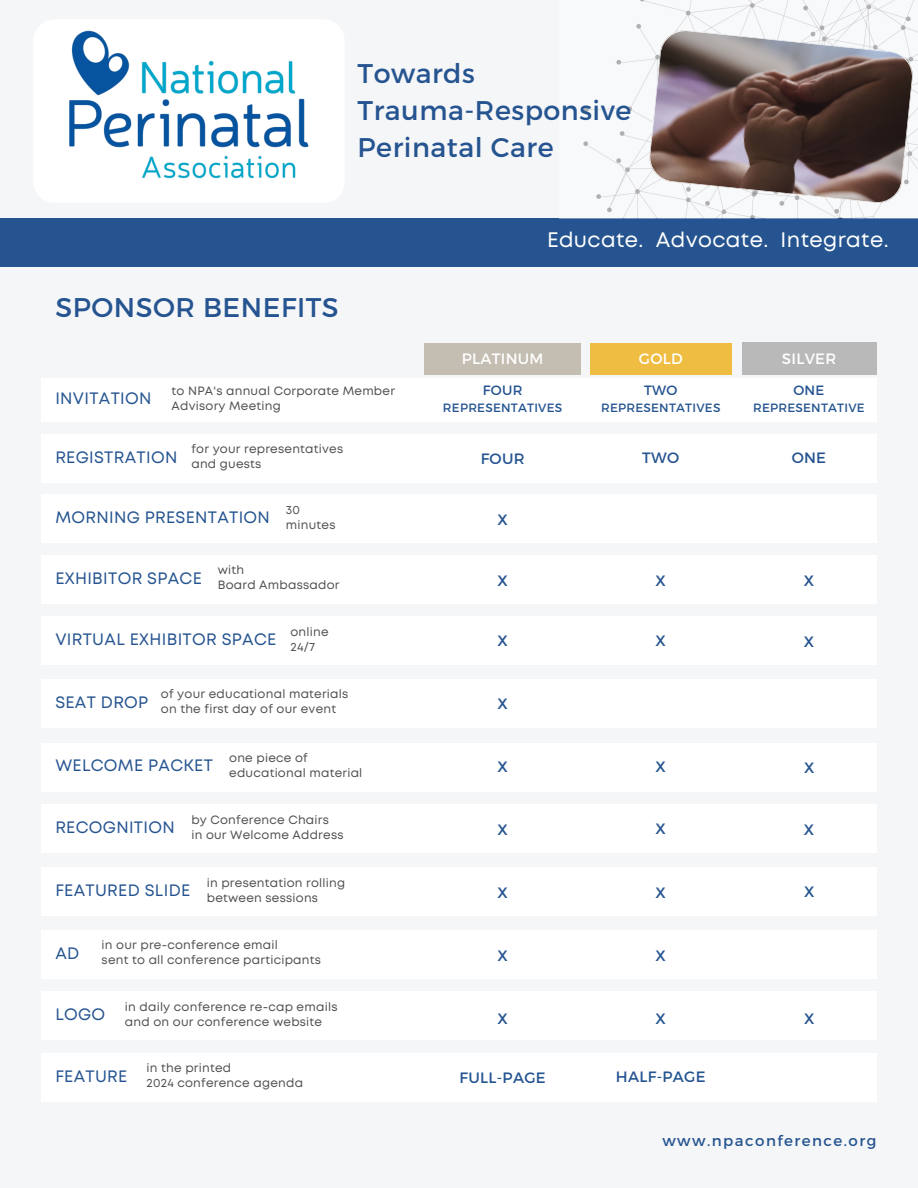
<style>
.page{position:relative;width:918px;height:1188px;background:#f5f6f8}
.page>*{position:absolute;margin:0;border:0;box-sizing:border-box;transform-origin:0 0}
.t1{font:27px "Montserrat";letter-spacing:.02em;color:#255490}
.t2{font:21px "Mont";letter-spacing:.02em;color:#fff}
.t3{font:16.5px "Mont";letter-spacing:.02em;color:#255490}
.t4{font:15px "Montserrat";letter-spacing:.02em;color:#255490}
.t5{font:15px "Montserrat";letter-spacing:.1em;color:#255490}
.t6{font:15px "Montserrat";letter-spacing:.02em;color:#fff}
.t7{font:13.5px "Montserrat";letter-spacing:.02em;color:#255490}
.t8{font:12px/15px "Mont";letter-spacing:.02em;color:#505050}
.t9{font:12px "Montserrat";letter-spacing:.02em;color:#255490}
</style>
<div class="page">
<div style="left:33px;top:19px;width:312px;height:184px;background:#fff;border-radius:21px"></div>
<img style="left:69px;top:30px;width:240px;height:149px">
<div style="left:0;top:219px;width:918px;height:48px;background:#255490"></div>
<div style="left:41px;top:434px;width:836px;height:48px;background:#fff"></div>
<div style="left:41px;top:495px;width:836px;height:48px;background:#fff"></div>
<div style="left:41px;top:555px;width:836px;height:48px;background:#fff"></div>
<div style="left:41px;top:617px;width:836px;height:48px;background:#fff"></div>
<div style="left:41px;top:679px;width:836px;height:49px;background:#fff"></div>
<div style="left:41px;top:805px;width:836px;height:48px;background:#fff"></div>
<div style="left:41px;top:868px;width:836px;height:48px;background:#fff"></div>
<div style="left:41px;top:930px;width:836px;height:48px;background:#fff"></div>
<div style="left:41px;top:992px;width:836px;height:48px;background:#fff"></div>
<div style="left:41px;top:1053px;width:836px;height:48px;background:#fff"></div>
<div style="left:41px;top:378px;width:836px;height:44px;background:#fff"></div>
<div style="left:742px;top:342px;width:135px;height:33px;background:#b9b9ba"></div>
<div style="left:590px;top:343px;width:142px;height:32px;background:#f0bd43"></div>
<div style="left:424px;top:343px;width:157px;height:32px;background:#c4bdb2"></div>
<div style="left:41px;top:743px;width:836px;height:49px;background:#fff"></div>
<img style="left:583px;top:0;width:334px;height:218px">
<svg style="left:648px;top:29px;width:266px;height:175px"></svg>
<p class="t1" style="left:358px;top:55px;width:119px">Towards</p>
<p class="t1" style="left:358px;top:93px;width:275px">Trauma-Responsive</p>
<p class="t1" style="left:358px;top:130px;width:197px">Perinatal Care</p>
<p class="t1" style="left:55px;top:290px;width:285px">SPONSOR BENEFITS</p>
<p class="t3" style="left:55px;top:392px;width:98px">INVITATION</p>
<p class="t8" style="left:172px;top:384px;width:225px">to NPA's annual Corporate Member<br>Advisory Meeting</p>
<p class="t3" style="left:55px;top:451px;width:124px">REGISTRATION</p>
<p class="t8" style="left:191px;top:442px;width:153px">for your representatives and guests</p>
<p class="t3" style="left:55px;top:511px;width:216px">MORNING PRESENTATION</p>
<p class="t8" style="left:286px;top:503px;width:16px">30</p>
<p class="t8" style="left:286px;top:518px;width:51px">minutes</p>
<p class="t3" style="left:55px;top:572px;width:148px">EXHIBITOR SPACE</p>
<p class="t8" style="left:218px;top:563px;width:28px">with</p>
<p class="t8" style="left:218px;top:578px;width:123px">Board Ambassador</p>
<p class="t3" style="left:55px;top:633px;width:223px">VIRTUAL EXHIBITOR SPACE</p>
<p class="t8" style="left:291px;top:625px;width:40px">online</p>
<p class="t8" style="left:291px;top:640px;width:26px">24/7</p>
<p class="t3" style="left:55px;top:696px;width:95px">SEAT DROP</p>
<p class="t8" style="left:161px;top:688px;width:189px">of your educational materials on the first day of our event</p>
<p class="t3" style="left:55px;top:759px;width:159px">WELCOME PACKET</p>
<p class="t8" style="left:229px;top:751px;width:135px">one piece of educational material</p>
<p class="t3" style="left:55px;top:821px;width:121px">RECOGNITION</p>
<p class="t8" style="left:191px;top:813px;width:139px">by Conference Chairs</p>
<p class="t8" style="left:191px;top:828px;width:154px">in our Welcome Address</p>
<p class="t3" style="left:55px;top:884px;width:136px">FEATURED SLIDE</p>
<p class="t8" style="left:207px;top:876px;width:140px">in presentation rolling between sessions</p>
<p class="t3" style="left:55px;top:947px;width:25px">AD</p>
<p class="t8" style="left:102px;top:939px;width:178px">in our pre-conference email</p>
<p class="t8" style="left:102px;top:954px;width:221px">sent to all conference participants</p>
<p class="t3" style="left:55px;top:1008px;width:51px">LOGO</p>
<p class="t8" style="left:125px;top:1000px;width:214px">in daily conference re-cap emails</p>
<p class="t8" style="left:125px;top:1015px;width:199px">and on our conference website</p>
<p class="t3" style="left:55px;top:1070px;width:74px">FEATURE</p>
<p class="t8" style="left:147px;top:1062px;width:86px">in the printed</p>
<p class="t8" style="left:147px;top:1077px;width:158px">2024 conference agenda</p>
<p class="t2" style="left:547px;top:232px;width:343px">Educate. Advocate. Integrate.</p>
<p class="t6" style="left:462px;top:349px;width:83px">PLATINUM</p>
<p class="t6" style="left:639px;top:349px;width:45px">GOLD</p>
<p class="t6" style="left:782px;top:349px;width:56px">SILVER</p>
<p class="t7" style="left:483px;top:381px;width:41px">FOUR</p>
<p class="t7" style="left:644px;top:381px;width:35px">TWO</p>
<p class="t7" style="left:793px;top:381px;width:33px">ONE</p>
<p class="t9" style="left:601px;top:400px;width:121px">REPRESENTATIVES</p>
<p class="t9" style="left:443px;top:400px;width:121px">REPRESENTATIVES</p>
<p class="t9" style="left:753px;top:400px;width:113px">REPRESENTATIVE</p>
<p class="t4" style="left:481px;top:449px;width:45px">FOUR</p>
<p class="t4" style="left:642px;top:448px;width:38px">TWO</p>
<p class="t4" style="left:792px;top:448px;width:36px">ONE</p>
<p class="t4" style="left:497px;top:510px;width:12px">X</p>
<p class="t4" style="left:497px;top:571px;width:12px">X</p>
<p class="t4" style="left:656px;top:571px;width:12px">X</p>
<p class="t4" style="left:804px;top:571px;width:12px">X</p>
<p class="t4" style="left:497px;top:631px;width:12px">X</p>
<p class="t4" style="left:656px;top:631px;width:12px">X</p>
<p class="t4" style="left:804px;top:632px;width:12px">X</p>
<p class="t4" style="left:497px;top:694px;width:12px">X</p>
<p class="t4" style="left:497px;top:757px;width:12px">X</p>
<p class="t4" style="left:656px;top:757px;width:12px">X</p>
<p class="t4" style="left:804px;top:758px;width:12px">X</p>
<p class="t4" style="left:497px;top:820px;width:12px">X</p>
<p class="t4" style="left:656px;top:819px;width:12px">X</p>
<p class="t4" style="left:804px;top:820px;width:12px">X</p>
<p class="t4" style="left:497px;top:883px;width:12px">X</p>
<p class="t4" style="left:656px;top:883px;width:12px">X</p>
<p class="t4" style="left:804px;top:882px;width:12px">X</p>
<p class="t4" style="left:497px;top:946px;width:12px">X</p>
<p class="t4" style="left:656px;top:946px;width:12px">X</p>
<p class="t4" style="left:497px;top:1009px;width:12px">X</p>
<p class="t4" style="left:656px;top:1009px;width:12px">X</p>
<p class="t4" style="left:804px;top:1009px;width:12px">X</p>
<p class="t4" style="left:460px;top:1068px;width:88px">FULL-PAGE</p>
<p class="t4" style="left:616px;top:1067px;width:91px">HALF-PAGE</p>
<p class="t5" style="left:662px;top:1131px;width:216px">www.npaconference.org</p>
</div>
